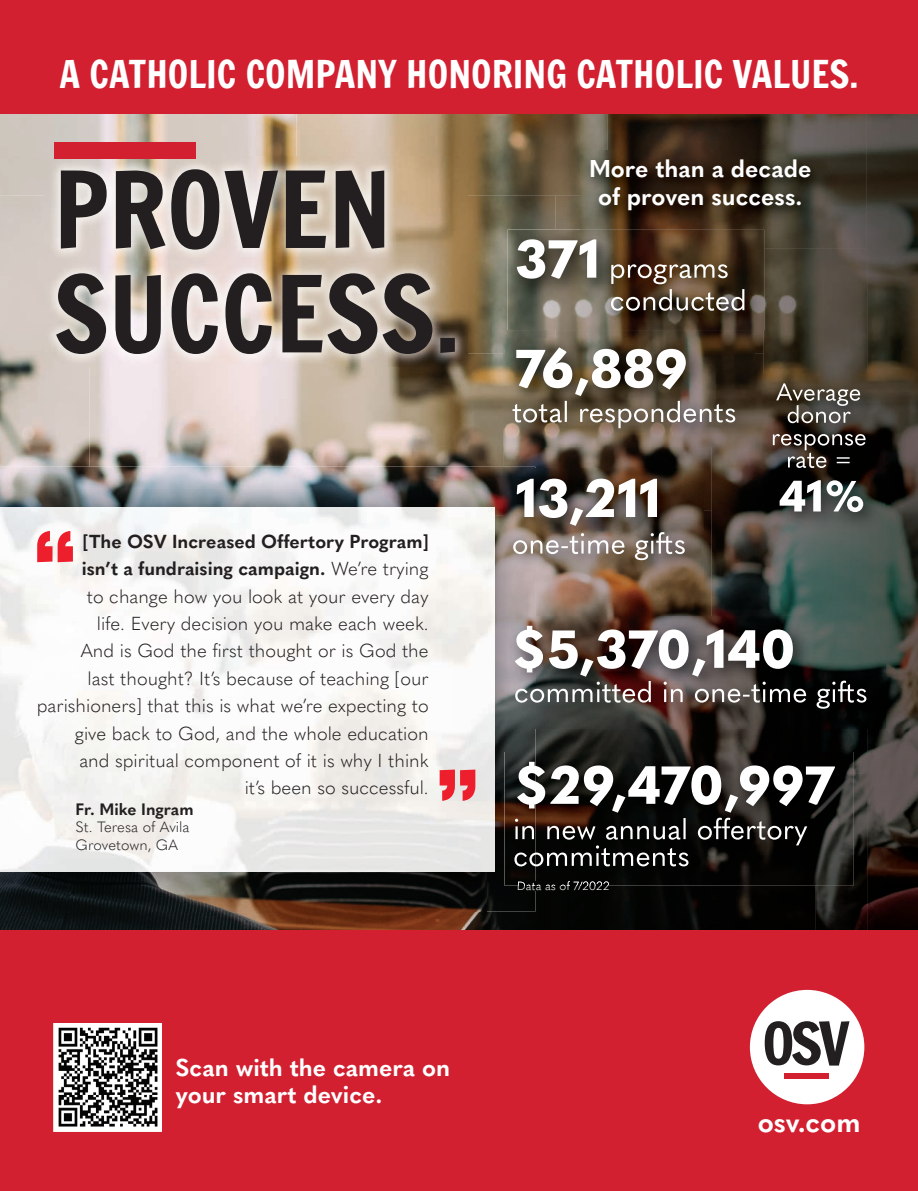
<style>
.page{position:relative;width:918px;height:1191px;background:#fff}
.page>*{position:absolute;margin:0;border:0;box-sizing:border-box;transform-origin:0 0}
.t1{font:108.75px "Francois One";color:#ee1f2d}
.t2{font:103.2px/104.4px "Francois One";color:#231f20}
.t3{font:37.5px "Francois One";color:#fff}
.t4{font:700 27.75px "Quasimoda";color:#fff}
.t5{font:700 24px/27.3px "Quasimoda";color:#fff;text-align:center}
.t6{font:300 18.6px/27.3px "Quasimoda";color:#231f20;text-align:right}
.t7{font:700 16.35px "Quasimoda";color:#231f20}
.t8{font:300 14.7px/17.7px "Quasimoda";color:#231f20}
.t9{font:300 12px "Quasimoda";letter-spacing:.005em;color:#fff}
.s1{font-weight:700}
</style>
<div class="page">
<img style="left:0;top:114px;width:296px;height:82px">
<img style="left:296px;top:114px;width:311px;height:82px">
<img style="left:607px;top:114px;width:259px;height:134px">
<img style="left:866px;top:114px;width:51px;height:816px">
<img style="left:0;top:196px;width:89px;height:271px">
<img style="left:467px;top:196px;width:88px;height:157px">
<img style="left:555px;top:196px;width:26px;height:33px">
<img style="left:763px;top:248px;width:104px;height:126px">
<img style="left:555px;top:330px;width:208px;height:23px">
<img style="left:89px;top:353px;width:414px;height:114px">
<img style="left:711px;top:353px;width:52px;height:263px">
<img style="left:503px;top:446px;width:208px;height:65px">
<img style="left:659px;top:511px;width:52px;height:105px">
<img style="left:762px;top:531px;width:105px;height:85px">
<img style="left:535px;top:579px;width:124px;height:37px">
<img style="left:535px;top:728px;width:332px;height:45px">
<img style="left:815px;top:773px;width:52px;height:157px">
<img style="left:0;top:885px;width:815px;height:45px">
<img style="left:535px;top:885px;width:73px;height:5px">
<div style="left:0;top:930px;width:917px;height:260px;background:#d22031"></div>
<div style="left:749px;top:989px;width:115px;height:115px;background:#fff;border-radius:50%"></div>
<svg style="left:764px;top:1021px;width:85px;height:44px"></svg>
<div style="left:784px;top:1072px;width:44px;height:6px;background:#d22031"></div>
<img style="left:0;top:467px;width:535px;height:49px">
<img style="left:486px;top:516px;width:49px;height:395px">
<img style="left:0;top:871px;width:486px;height:40px">
<img style="left:518px;top:885px;width:17px;height:5px">
<img style="left:240px;top:507px;width:254px;height:259px">
<img style="left:44px;top:156px;width:318px;height:210px">
<img style="left:362px;top:156px;width:105px;height:210px">
<div style="left:54px;top:142px;width:141px;height:16px;background:#d22031"></div>
<img style="left:581px;top:151px;width:248px;height:78px">
<div style="left:0;top:0;width:917px;height:114px;background:#d22031"></div>
<img style="left:54px;top:1023px;width:108px;height:108px">
<img style="left:507px;top:229px;width:257px;height:101px">
<img style="left:608px;top:287px;width:148px;height:36px">
<svg style="left:516px;top:239px;width:228px;height:72px"></svg>
<img style="left:535px;top:752px;width:318px;height:133px">
<img style="left:504px;top:752px;width:31px;height:133px">
<img style="left:518px;top:881px;width:17px;height:4px">
<svg style="left:514px;top:761px;width:320px;height:105px"></svg>
<img style="left:535px;top:616px;width:350px;height:112px">
<img style="left:505px;top:616px;width:30px;height:112px">
<svg style="left:514px;top:625px;width:352px;height:83px"></svg>
<img style="left:535px;top:469px;width:168px;height:110px">
<img style="left:503px;top:469px;width:32px;height:110px">
<svg style="left:513px;top:532px;width:171px;height:28px"></svg>
<svg style="left:516px;top:478px;width:141px;height:48px"></svg>
<img style="left:762px;top:374px;width:122px;height:157px">
<svg style="left:779px;top:480px;width:84px;height:32px"></svg>
<svg style="left:772px;top:434px;width:93px;height:34px"></svg>
<svg style="left:776px;top:383px;width:84px;height:40px"></svg>
<img style="left:503px;top:339px;width:251px;height:107px">
<svg style="left:512px;top:347px;width:223px;height:81px"></svg>
<h3 class="t3" style="left:60px;top:47px;width:800px">A CATHOLIC COMPANY HONORING CATHOLIC VALUES.</h3>
<h2 class="t2" style="left:54px;top:156px;width:407px">PROVEN<br>SUCCESS.</h2>
<p class="t5" style="left:589px;top:153px;width:224px">More than a decade of proven success.</p>
<h1 class="t1" style="left:32px;top:494px;width:47px">“</h1>
<p class="t6" style="left:37px;top:526px;width:393px"><span class="s1">[The OSV Increased Offertory Program]<br>isn’t a fundraising campaign.</span> We’re trying<br>to change how you look at your every day<br>life. Every decision you make each week.<br>And is God the rst thought or is God the<br>last thought? It’s because of teaching [our parishioners] that this is what we’re expecting to give back to God, and the whole education<br>and spiritual component of it is why I think<br>it’s been so successful.</p>
<p class="t7" style="left:75px;top:796px;width:120px">Fr. Mike Ingram</p>
<p class="t8" style="left:75px;top:817px;width:116px">St. Teresa of Avila<br>Grovetown, GA</p>
<h1 class="t1" style="left:480px;top:837px;width:47px;rotate:-180deg">“</h1>
<p class="t9" style="left:516px;top:876px;width:94px">Data as of 7/2022</p>
<p class="t5" style="left:175px;top:1052px;width:276px;text-align:left">Scan with the camera on your smart device.</p>
<h3 class="t4" style="left:757px;top:1100px;width:104px">osv.com</h3>
</div>
